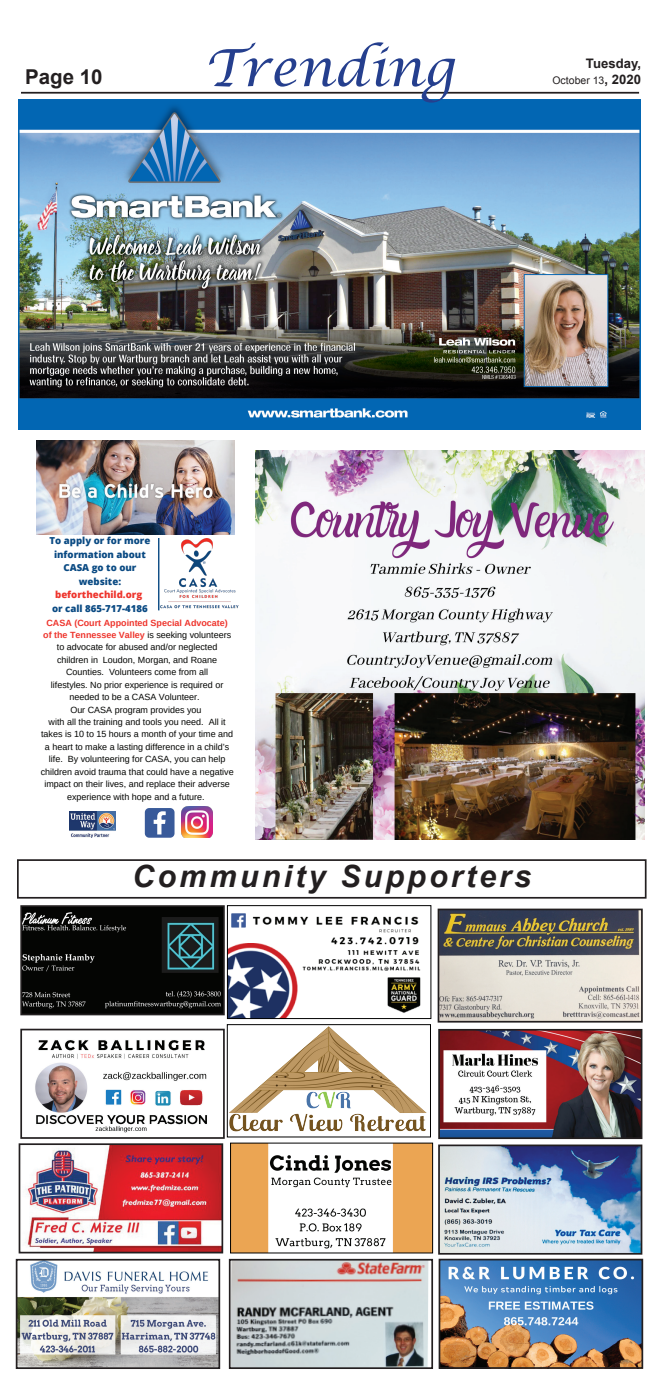
<style>
.page{position:relative;width:662px;height:1386px;background:#fff}
.page>*{position:absolute;margin:0;border:0;box-sizing:border-box;transform-origin:0 0}
.t1{font:italic 51.01px "Lucida Calligraphy";color:#253f8e}
.t2{font:italic 700 30.62px "Arial";letter-spacing:.1em;color:#231f20}
.t3{font:700 20.47px "Arial";color:#231f20}
.t4{font:700 13.12px "Arial";color:#231f20}
.t5{font:10.5px "Arial";color:#231f20}
.t6{font:800 9.62px/13.5px "Open Sans";color:#0a4a83;text-align:center}
.t7{font:800 9.62px "Open Sans";color:#ee352d}
.t8{font:8.92px/12.4px "Arimo";color:#040503;text-align:center}
.s1{font-weight:700;font-size:13.12px}
.s2{font-weight:700;color:#ee352d}
</style>
<div class="page">
<hr style="left:21px;top:92px;width:618px;height:2px;background:#231f20">
<img style="left:19px;top:99px;width:621px;height:330px">
<img style="left:232px;top:1262px;width:197px;height:104px">
<div style="left:229px;top:1259px;width:204px;height:110px;border:2px solid #231f20"></div>
<img style="left:35px;top:1040px;width:172px;height:93px">
<div style="left:20px;top:1029px;width:205px;height:110px;border:2px solid #231f20"></div>
<img style="left:441px;top:1262px;width:199px;height:104px">
<div style="left:438px;top:1259px;width:205px;height:110px;border:2px solid #231f20"></div>
<div style="left:17px;top:859px;width:629px;height:40px;border:2px solid #231f20"></div>
<img style="left:441px;top:1148px;width:198px;height:104px">
<div style="left:438px;top:1145px;width:204px;height:110px;border:2px solid #231f20"></div>
<img style="left:25px;top:1146px;width:195px;height:104px">
<div style="left:19px;top:1143px;width:204px;height:110px;border:2px solid #231f20"></div>
<img style="left:229px;top:1027px;width:197px;height:105px">
<div style="left:227px;top:1024px;width:204px;height:113px;border:1px solid #000"></div>
<img style="left:441px;top:1032px;width:198px;height:104px">
<div style="left:438px;top:1029px;width:204px;height:110px;border:2px solid #231f20"></div>
<img style="left:440px;top:912px;width:199px;height:108px">
<div style="left:437px;top:909px;width:205px;height:114px;border:2px solid #231f20"></div>
<img style="left:229px;top:913px;width:192px;height:104px">
<div style="left:227px;top:905px;width:204px;height:114px;border:1px solid #000"></div>
<img style="left:19px;top:1262px;width:198px;height:104px">
<div style="left:16px;top:1259px;width:204px;height:110px;border:2px solid #231f20"></div>
<img style="left:23px;top:908px;width:199px;height:104px">
<div style="left:20px;top:905px;width:205px;height:110px;border:2px solid #231f20"></div>
<img style="left:232px;top:1145px;width:199px;height:106px">
<div style="left:230px;top:1143px;width:203px;height:110px;border:1px solid #000"></div>
<img style="left:256px;top:451px;width:388px;height:388px">
<img style="left:36px;top:441px;width:199px;height:94px">
<img style="left:160px;top:538px;width:78px;height:71px">
<svg style="left:158px;top:538px;width:1px;height:72px"></svg>
<svg style="left:145px;top:808px;width:29px;height:30px"></svg>
<img style="left:181px;top:807px;width:31px;height:31px">
<img style="left:69px;top:811px;width:47px;height:27px">
<h3 class="t3" style="left:25px;top:63px;width:79px">Page 10</h3>
<h1 class="t1" style="left:204px;top:37px;width:252px">Trending</h1>
<h3 class="t4" style="left:586px;top:55px;width:56px">Tuesday,</h3>
<p class="t5" style="left:552px;top:74px;width:90px">October 13<span class="s1">, 2020</span></p>
<p class="t6" style="left:49px;top:534px;width:102px">To apply or for more information about<br>CASA go to our website:</p>
<p class="t7" style="left:55px;top:587px;width:89px">beforthechild.org</p>
<p class="t6" style="left:52px;top:601px;width:97px">or call 865-717-4186</p>
<p class="t8" style="left:41px;top:616px;width:194px"><span class="s2">CASA (Court Appointed Special Advocate)<br>of the Tennessee Valley</span> is seeking volunteers to advocate for abused and/or neglected children in Loudon, Morgan, and Roane Counties. Volunteers come from all<br>lifestyles. No prior experience is required or needed to be a CASA Volunteer.<br>Our CASA program provides you<br>with all the training and tools you need. All it takes is 10 to 15 hours a month of your time and a heart to make a lasting difference in a child’s life. By volunteering for CASA, you can help children avoid trauma that could have a negative impact on their lives, and replace their adverse experience with hope and a future.</p>
<h2 class="t2" style="left:132px;top:855px;width:400px">Community Supporters</h2>
</div>
